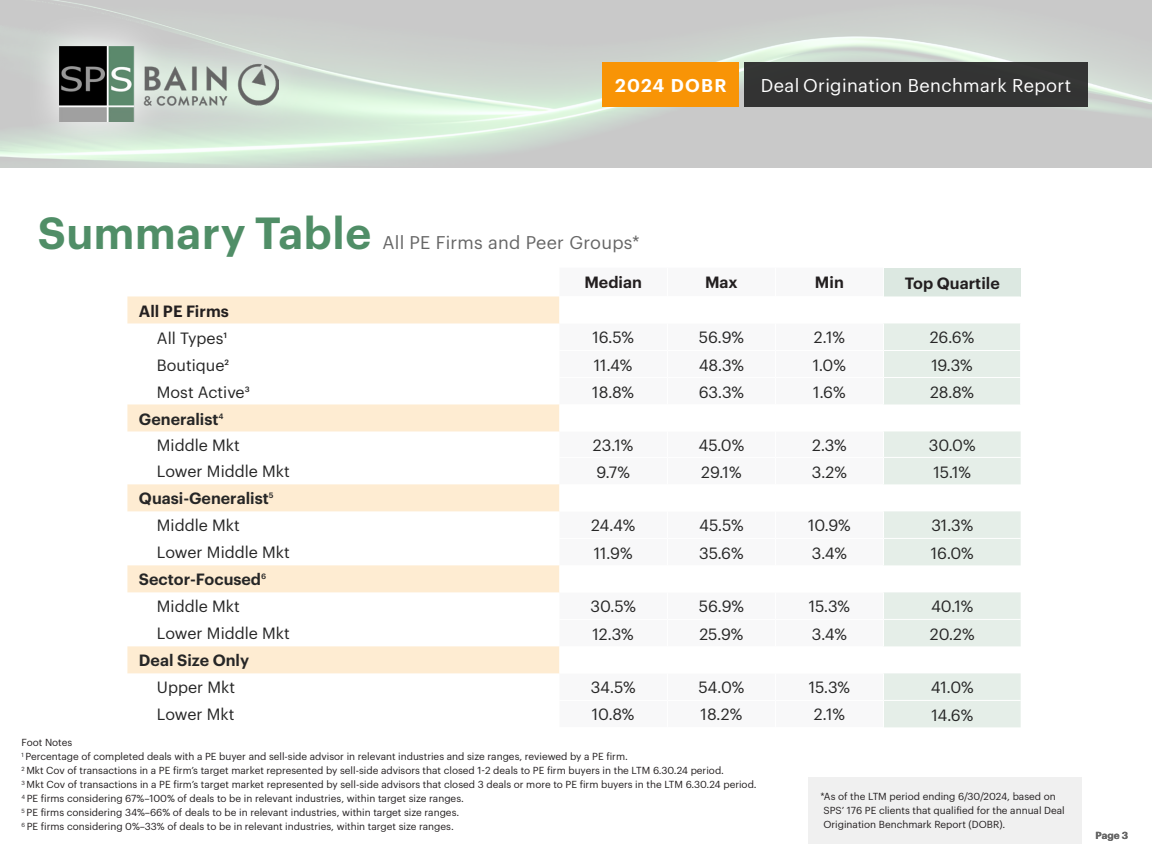
<style>
.page{position:relative;width:1152px;height:864px;background:#fff}
.page>*{position:absolute;margin:0;border:0;box-sizing:border-box;transform-origin:0 0}
.t1{font:600 44px "Graphik";letter-spacing:.015em;color:#508e67}
.t2{font:18.2px "Graphik";letter-spacing:.02em;color:#fff}
.t3{font:600 18.2px "Graphik";letter-spacing:.06em;color:#fff}
.t4{font:18px "Graphik";letter-spacing:.015em;color:#666}
.Table_Number{font:16px "Graphik";color:#262626}
.Table_Value{font:16px "Graphik";color:#262626}
.Table_Header{font:600 16px "Graphik";color:#262626}
.Table_Column_Header{font:600 16px "Graphik";color:#231f20}
.Footnotes{font:10px/14px "Graphik";color:#231f20}
.Footnotes-2{font:600 10px "Graphik";color:#666}
.s1{font-weight:400}
</style>
<div class="page">
<svg style="left:0;top:1px;width:1152px;height:167px;background:#cdd2cd"></svg>
<svg style="left:25px;top:12px;width:286px;height:143px;background:#d2dbd3"></svg>
<img style="left:59px;top:46px;width:220px;height:75px">
<div style="left:603px;top:62px;width:136px;height:44px;background:#f89406"></div>
<div style="left:744px;top:62px;width:343px;height:44px;background:#333"></div>
<div style="left:809px;top:777px;width:273px;height:66px;background:#f0f0f0"></div>
<div style="left:883px;top:268px;width:138px;height:28px;background:#dce8e1"></div>
<svg style="left:127px;top:296px;width:432px;height:377px"></svg>
<svg style="left:884px;top:323px;width:137px;height:404px;fill:#e5eee8"></svg>
<hr style="left:883px;top:700px;width:138px;height:1px;background:#fff">
<hr style="left:883px;top:619px;width:138px;height:1px;background:#fff">
<hr style="left:883px;top:538px;width:138px;height:1px;background:#fff">
<hr style="left:883px;top:457px;width:138px;height:1px;background:#fff">
<svg style="left:1020px;top:323px;width:1px;height:81px"></svg>
<hr style="left:883px;top:377px;width:138px;height:1px;background:#fff">
<hr style="left:883px;top:350px;width:138px;height:1px;background:#fff">
<svg style="left:883px;top:268px;width:1px;height:28px"></svg>
<h2 class="t3" style="left:615px;top:71px;width:113px">2024 DOBR</h2>
<h2 class="t2" style="left:761px;top:71px;width:312px">Deal Origination Benchmark Report</h2>
<p class="t1" style="left:38px;top:199px;width:335px">Summary Table</p>
<p class="t4" style="left:382px;top:229px;width:259px">All PE Firms and Peer Groups*</p>
<p class="Table_Column_Header" style="left:584px;top:270px;width:59px">Median</p>
<p class="Table_Column_Header" style="left:705px;top:270px;width:34px">Max</p>
<p class="Table_Column_Header" style="left:815px;top:270px;width:30px">Min</p>
<p class="Table_Column_Header" style="left:905px;top:271px;width:96px">Top Quartile</p>
<p class="Table_Column_Header" style="left:139px;top:299px;width:91px">All PE Firms</p>
<p class="Table_Value" style="left:157px;top:326px;width:72px">All Types1</p>
<p class="Table_Number" style="left:592px;top:325px;width:43px">16.5%</p>
<p class="Table_Number" style="left:699px;top:325px;width:47px">56.9%</p>
<p class="Table_Number" style="left:814px;top:325px;width:33px">2.1%</p>
<p class="Table_Number" style="left:930px;top:325px;width:46px">26.6%</p>
<p class="Table_Value" style="left:157px;top:353px;width:74px">Boutique2</p>
<p class="Table_Number" style="left:594px;top:353px;width:40px">11.4%</p>
<p class="Table_Number" style="left:699px;top:353px;width:47px">48.3%</p>
<p class="Table_Number" style="left:813px;top:353px;width:35px">1.0%</p>
<p class="Table_Number" style="left:931px;top:353px;width:43px">19.3%</p>
<p class="Table_Value" style="left:157px;top:380px;width:94px">Most Active3</p>
<p class="Table_Number" style="left:592px;top:380px;width:43px">18.8%</p>
<p class="Table_Number" style="left:699px;top:380px;width:47px">63.3%</p>
<p class="Table_Number" style="left:813px;top:380px;width:34px">1.6%</p>
<p class="Table_Number" style="left:930px;top:380px;width:46px">28.8%</p>
<p class="Table_Header" style="left:139px;top:407px;width:86px">Generalist<span class="s1">4</span></p>
<p class="Table_Value" style="left:157px;top:433px;width:84px">Middle Mkt</p>
<p class="Table_Number" style="left:593px;top:433px;width:42px">23.1%</p>
<p class="Table_Number" style="left:699px;top:433px;width:47px">45.0%</p>
<p class="Table_Number" style="left:812px;top:433px;width:36px">2.3%</p>
<p class="Table_Number" style="left:929px;top:433px;width:48px">30.0%</p>
<p class="Table_Value" style="left:157px;top:460px;width:134px">Lower Middle Mkt</p>
<p class="Table_Number" style="left:597px;top:460px;width:35px">9.7%</p>
<p class="Table_Number" style="left:701px;top:460px;width:42px">29.1%</p>
<p class="Table_Number" style="left:812px;top:460px;width:37px">3.2%</p>
<p class="Table_Number" style="left:934px;top:460px;width:39px">15.1%</p>
<p class="Table_Header" style="left:139px;top:486px;width:136px">Quasi-Generalist<span class="s1">5</span></p>
<p class="Table_Value" style="left:157px;top:514px;width:84px">Middle Mkt</p>
<p class="Table_Number" style="left:591px;top:513px;width:46px">24.4%</p>
<p class="Table_Number" style="left:699px;top:513px;width:46px">45.5%</p>
<p class="Table_Number" style="left:808px;top:513px;width:44px">10.9%</p>
<p class="Table_Number" style="left:931px;top:513px;width:43px">31.3%</p>
<p class="Table_Value" style="left:157px;top:541px;width:134px">Lower Middle Mkt</p>
<p class="Table_Number" style="left:594px;top:541px;width:40px">11.9%</p>
<p class="Table_Number" style="left:699px;top:541px;width:46px">35.6%</p>
<p class="Table_Number" style="left:812px;top:541px;width:37px">3.4%</p>
<p class="Table_Number" style="left:931px;top:541px;width:45px">16.0%</p>
<p class="Table_Header" style="left:139px;top:567px;width:129px">Sector-Focused<span class="s1">6</span></p>
<p class="Table_Value" style="left:157px;top:595px;width:84px">Middle Mkt</p>
<p class="Table_Number" style="left:590px;top:594px;width:47px">30.5%</p>
<p class="Table_Number" style="left:699px;top:594px;width:47px">56.9%</p>
<p class="Table_Number" style="left:809px;top:594px;width:43px">15.3%</p>
<p class="Table_Number" style="left:931px;top:594px;width:44px">40.1%</p>
<p class="Table_Value" style="left:157px;top:622px;width:134px">Lower Middle Mkt</p>
<p class="Table_Number" style="left:593px;top:622px;width:43px">12.3%</p>
<p class="Table_Number" style="left:699px;top:622px;width:45px">25.9%</p>
<p class="Table_Number" style="left:812px;top:622px;width:37px">3.4%</p>
<p class="Table_Number" style="left:930px;top:622px;width:46px">20.2%</p>
<p class="Table_Header" style="left:139px;top:648px;width:112px">Deal Size Only</p>
<p class="Table_Value" style="left:157px;top:676px;width:80px">Upper Mkt</p>
<p class="Table_Number" style="left:591px;top:675px;width:46px">34.5%</p>
<p class="Table_Number" style="left:698px;top:675px;width:48px">54.0%</p>
<p class="Table_Number" style="left:809px;top:675px;width:43px">15.3%</p>
<p class="Table_Number" style="left:931px;top:675px;width:44px">41.0%</p>
<p class="Table_Value" style="left:157px;top:703px;width:79px">Lower Mkt</p>
<p class="Table_Number" style="left:592px;top:703px;width:44px">10.8%</p>
<p class="Table_Number" style="left:701px;top:703px;width:43px">18.2%</p>
<p class="Table_Number" style="left:814px;top:703px;width:33px">2.1%</p>
<p class="Table_Number" style="left:931px;top:703px;width:43px">14.6%</p>
<p class="Footnotes" style="left:22px;top:735px;width:52px">Foot Notes</p>
<p class="Footnotes" style="left:22px;top:749px;width:608px"><sup>1</sup> Percentage of completed deals with a PE buyer and sell-side advisor in relevant industries and size ranges, reviewed by a PE firm.</p>
<p class="Footnotes" style="left:22px;top:763px;width:704px"><sup>2</sup> Mkt Cov of transactions in a PE firm’s target market represented by sell-side advisors that closed 1-2 deals to PE firm buyers in the LTM 6.30.24 period.</p>
<p class="Footnotes" style="left:22px;top:777px;width:737px"><sup>3</sup> Mkt Cov of transactions in a PE firm’s target market represented by sell-side advisors that closed 3 deals or more to PE firm buyers in the LTM 6.30.24 period.</p>
<p class="Footnotes" style="left:22px;top:791px;width:444px"><sup>4</sup> PE firms considering 67%–100% of deals to be in relevant industries, within target size ranges.</p>
<p class="Footnotes" style="left:22px;top:805px;width:439px"><sup>5</sup> PE firms considering 34%–66% of deals to be in relevant industries, within target size ranges.</p>
<p class="Footnotes" style="left:22px;top:819px;width:434px"><sup>6</sup> PE firms considering 0%–33% of deals to be in relevant industries, within target size ranges.</p>
<p class="Footnotes" style="left:820px;top:789px;width:246px">*As of the LTM period ending 6/30/2024, based on<br>SPS’ 176 PE clients that qualified for the annual Deal<br>Origination Benchmark Report (DOBR).</p>
<p class="Footnotes-2" style="left:1096px;top:828px;width:34px">Page 3</p>
</div>
